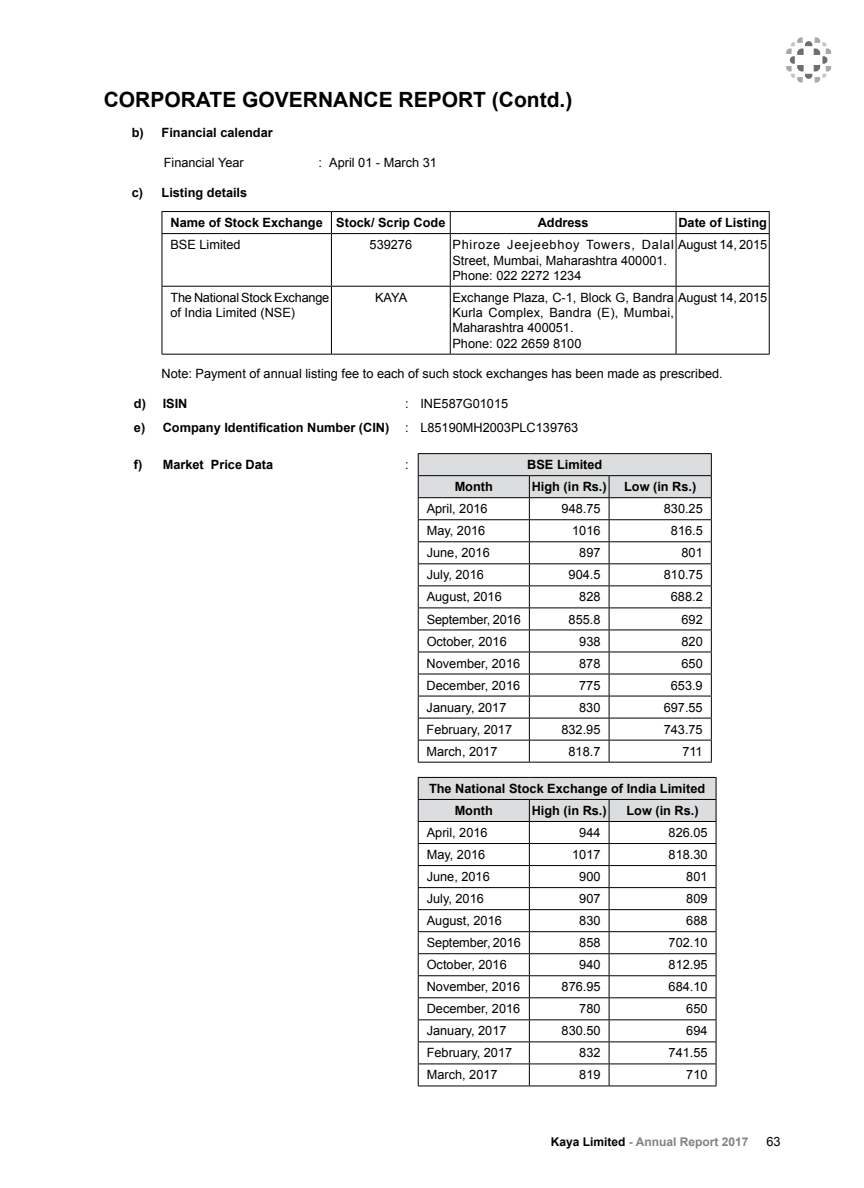
<style>
.page{position:relative;width:864px;height:1188px;background:#fff}
.page>*{position:absolute;margin:0;border:0;box-sizing:border-box;transform-origin:0 0}
.t1{font:700 21px "Arial";color:#000}
.t2{font:12.75px/15.3px "Arial";color:#000}
.t3{font:700 12.75px/22px "Arial";color:#000}
.t4{font:700 12px "Arial";color:#808285}
.s1{font-weight:700}
.s2{color:#000}
</style>
<div class="page">
<svg style="left:786px;top:37px;width:45px;height:46px"></svg>
<hr style="left:162px;top:211px;width:169px;height:1px;background:#000">
<svg style="left:162px;top:212px;width:1px;height:21px"></svg>
<hr style="left:331px;top:211px;width:119px;height:1px;background:#000">
<svg style="left:331px;top:212px;width:1px;height:21px"></svg>
<hr style="left:450px;top:211px;width:226px;height:1px;background:#000">
<svg style="left:450px;top:212px;width:1px;height:21px"></svg>
<hr style="left:676px;top:211px;width:94px;height:1px;background:#000">
<svg style="left:676px;top:212px;width:1px;height:21px"></svg>
<svg style="left:769px;top:212px;width:1px;height:21px"></svg>
<hr style="left:162px;top:233px;width:169px;height:1px;background:#000">
<hr style="left:162px;top:234px;width:1px;height:52px;background:#000">
<hr style="left:331px;top:233px;width:119px;height:1px;background:#000">
<hr style="left:331px;top:234px;width:1px;height:52px;background:#000">
<hr style="left:450px;top:233px;width:226px;height:1px;background:#000">
<hr style="left:450px;top:234px;width:1px;height:52px;background:#000">
<hr style="left:676px;top:233px;width:94px;height:1px;background:#000">
<hr style="left:676px;top:234px;width:1px;height:52px;background:#000">
<hr style="left:769px;top:234px;width:1px;height:52px;background:#000">
<hr style="left:162px;top:286px;width:169px;height:1px;background:#000">
<hr style="left:162px;top:287px;width:1px;height:67px;background:#000">
<hr style="left:331px;top:286px;width:119px;height:1px;background:#000">
<hr style="left:331px;top:287px;width:1px;height:67px;background:#000">
<hr style="left:450px;top:286px;width:226px;height:1px;background:#000">
<hr style="left:450px;top:287px;width:1px;height:67px;background:#000">
<hr style="left:676px;top:286px;width:94px;height:1px;background:#000">
<hr style="left:676px;top:287px;width:1px;height:67px;background:#000">
<hr style="left:769px;top:287px;width:1px;height:67px;background:#000">
<hr style="left:162px;top:354px;width:169px;height:1px;background:#000">
<hr style="left:331px;top:354px;width:119px;height:1px;background:#000">
<hr style="left:450px;top:354px;width:226px;height:1px;background:#000">
<hr style="left:676px;top:354px;width:94px;height:1px;background:#000">
<hr style="left:418px;top:453px;width:111px;height:1px;background:#000">
<hr style="left:529px;top:453px;width:80px;height:1px;background:#000">
<hr style="left:609px;top:453px;width:103px;height:1px;background:#000">
<hr style="left:418px;top:762px;width:111px;height:1px;background:#000">
<hr style="left:529px;top:762px;width:80px;height:1px;background:#000">
<hr style="left:609px;top:762px;width:103px;height:1px;background:#000">
<svg style="left:418px;top:454px;width:294px;height:308px"></svg>
<hr style="left:529px;top:1086px;width:80px;height:1px;background:#000">
<hr style="left:609px;top:1086px;width:107px;height:1px;background:#000">
<svg style="left:418px;top:777px;width:299px;height:309px"></svg>
<hr style="left:418px;top:1086px;width:111px;height:1px;background:#000">
<h1 class="t1" style="left:104px;top:85px;width:470px">CORPORATE GOVERNANCE REPORT (Contd.)</h1>
<p class="t3" style="left:132px;top:122px;width:143px">b) Financial calendar</p>
<p class="t2" style="left:164px;top:155px;width:82px">Financial Year</p>
<p class="t2" style="left:318px;top:155px;width:120px">: April 01 - March 31</p>
<p class="t3" style="left:132px;top:182px;width:117px">c) Listing details</p>
<p class="t3" style="left:171px;top:212px;width:276px">Name of Stock Exchange Stock/ Scrip Code</p>
<p class="t3" style="left:538px;top:212px;width:53px">Address</p>
<p class="t3" style="left:678px;top:212px;width:90px">Date of Listing</p>
<p class="t2" style="left:170px;top:237px;width:72px">BSE Limited</p>
<p class="t2" style="left:370px;top:237px;width:44px">539276</p>
<p class="t2" style="left:452px;top:237px;width:316px">Phiroze Jeejeebhoy Towers, Dalal August 14, 2015<br>Street, Mumbai, Maharashtra 400001.<br>Phone: 022 2272 1234</p>
<p class="t2" style="left:170px;top:290px;width:160px">The National Stock Exchange of India Limited (NSE)</p>
<p class="t2" style="left:375px;top:290px;width:34px">KAYA</p>
<p class="t2" style="left:452px;top:290px;width:316px">Exchange Plaza, C-1, Block G, Bandra August 14, 2015<br>Kurla Complex, Bandra (E), Mumbai,<br>Maharashtra 400051.<br>Phone: 022 2659 8100</p>
<p class="t2" style="left:162px;top:366px;width:563px">Note: Payment of annual listing fee to each of such stock exchanges has been made as prescribed.</p>
<p class="t3" style="left:134px;top:393px;width:55px">d) ISIN</p>
<p class="t2" style="left:134px;top:392px;width:446px;line-height:24.2px;text-indent:271px">: INE587G01015<br><span class="s1">e) Company Identification Number (CIN)</span> : L85190MH2003PLC139763</p>
<p class="t3" style="left:134px;top:454px;width:141px">f) Market Price Data</p>
<p class="t2" style="left:405px;top:457px;width:5px">:</p>
<p class="t3" style="left:527px;top:454px;width:77px">BSE Limited</p>
<p class="t3" style="left:455px;top:476px;width:40px">Month</p>
<p class="t3" style="left:532px;top:476px;width:77px">High (in Rs.)</p>
<p class="t3" style="left:624px;top:476px;width:74px">Low (in Rs.)</p>
<p class="t2" style="left:427px;top:501px;width:62px">April, 2016</p>
<p class="t2" style="left:562px;top:501px;width:40px">948.75</p>
<p class="t2" style="left:664px;top:501px;width:40px">830.25</p>
<p class="t2" style="left:427px;top:523px;width:60px">May, 2016</p>
<p class="t2" style="left:572px;top:523px;width:30px">1016</p>
<p class="t2" style="left:671px;top:523px;width:33px">816.5</p>
<p class="t2" style="left:427px;top:545px;width:65px">June, 2016</p>
<p class="t2" style="left:579px;top:545px;width:23px">897</p>
<p class="t2" style="left:682px;top:545px;width:23px">801</p>
<p class="t2" style="left:427px;top:567px;width:59px">July, 2016</p>
<p class="t2" style="left:569px;top:567px;width:33px">904.5</p>
<p class="t2" style="left:664px;top:567px;width:40px">810.75</p>
<p class="t2" style="left:427px;top:589px;width:77px">August, 2016</p>
<p class="t2" style="left:579px;top:589px;width:23px">828</p>
<p class="t2" style="left:671px;top:589px;width:33px">688.2</p>
<p class="t2" style="left:427px;top:612px;width:96px">September, 2016</p>
<p class="t2" style="left:569px;top:612px;width:33px">855.8</p>
<p class="t2" style="left:682px;top:612px;width:23px">692</p>
<p class="t2" style="left:427px;top:634px;width:82px">October, 2016</p>
<p class="t2" style="left:579px;top:634px;width:23px">938</p>
<p class="t2" style="left:682px;top:634px;width:23px">820</p>
<p class="t2" style="left:427px;top:656px;width:95px">November, 2016</p>
<p class="t2" style="left:579px;top:656px;width:23px">878</p>
<p class="t2" style="left:681px;top:656px;width:23px">650</p>
<p class="t2" style="left:427px;top:678px;width:95px">December, 2016</p>
<p class="t2" style="left:579px;top:678px;width:23px">775</p>
<p class="t2" style="left:671px;top:678px;width:33px">653.9</p>
<p class="t2" style="left:427px;top:700px;width:81px">January, 2017</p>
<p class="t2" style="left:579px;top:700px;width:23px">830</p>
<p class="t2" style="left:664px;top:700px;width:40px">697.55</p>
<p class="t2" style="left:427px;top:722px;width:87px">February, 2017</p>
<p class="t2" style="left:561px;top:722px;width:40px">832.95</p>
<p class="t2" style="left:664px;top:722px;width:40px">743.75</p>
<p class="t2" style="left:427px;top:744px;width:72px">March, 2017</p>
<p class="t2" style="left:569px;top:744px;width:33px">818.7</p>
<p class="t2" style="left:682px;top:744px;width:22px">711</p>
<p class="t3" style="left:455px;top:778px;width:252px;text-indent:-26px">The National Stock Exchange of India Limited<br>Month</p>
<p class="t3" style="left:532px;top:800px;width:77px">High (in Rs.)</p>
<p class="t3" style="left:626px;top:800px;width:74px">Low (in Rs.)</p>
<p class="t2" style="left:427px;top:825px;width:62px">April, 2016</p>
<p class="t2" style="left:579px;top:825px;width:23px">944</p>
<p class="t2" style="left:669px;top:825px;width:40px">826.05</p>
<p class="t2" style="left:427px;top:847px;width:60px">May, 2016</p>
<p class="t2" style="left:572px;top:847px;width:30px">1017</p>
<p class="t2" style="left:669px;top:847px;width:40px">818.30</p>
<p class="t2" style="left:427px;top:869px;width:65px">June, 2016</p>
<p class="t2" style="left:579px;top:869px;width:23px">900</p>
<p class="t2" style="left:686px;top:869px;width:23px">801</p>
<p class="t2" style="left:427px;top:891px;width:59px">July, 2016</p>
<p class="t2" style="left:579px;top:891px;width:23px">907</p>
<p class="t2" style="left:686px;top:891px;width:23px">809</p>
<p class="t2" style="left:427px;top:913px;width:77px">August, 2016</p>
<p class="t2" style="left:579px;top:913px;width:23px">830</p>
<p class="t2" style="left:686px;top:913px;width:23px">688</p>
<p class="t2" style="left:427px;top:935px;width:96px">September, 2016</p>
<p class="t2" style="left:579px;top:935px;width:23px">858</p>
<p class="t2" style="left:669px;top:935px;width:40px">702.10</p>
<p class="t2" style="left:427px;top:957px;width:82px">October, 2016</p>
<p class="t2" style="left:579px;top:957px;width:23px">940</p>
<p class="t2" style="left:669px;top:957px;width:40px">812.95</p>
<p class="t2" style="left:427px;top:979px;width:95px">November, 2016</p>
<p class="t2" style="left:562px;top:979px;width:40px">876.95</p>
<p class="t2" style="left:669px;top:979px;width:40px">684.10</p>
<p class="t2" style="left:427px;top:1001px;width:95px">December, 2016</p>
<p class="t2" style="left:579px;top:1001px;width:23px">780</p>
<p class="t2" style="left:686px;top:1001px;width:23px">650</p>
<p class="t2" style="left:427px;top:1023px;width:81px">January, 2017</p>
<p class="t2" style="left:562px;top:1023px;width:40px">830.50</p>
<p class="t2" style="left:686px;top:1023px;width:23px">694</p>
<p class="t2" style="left:427px;top:1045px;width:87px">February, 2017</p>
<p class="t2" style="left:579px;top:1045px;width:23px">832</p>
<p class="t2" style="left:669px;top:1045px;width:40px">741.55</p>
<p class="t2" style="left:427px;top:1068px;width:72px">March, 2017</p>
<p class="t2" style="left:579px;top:1068px;width:23px">819</p>
<p class="t2" style="left:686px;top:1068px;width:23px">710</p>
<p class="t4" style="left:551px;top:1134px;width:199px"><span class="s2">Kaya Limited</span> - Annual Report 2017</p>
<p class="t2" style="left:766px;top:1134px;width:16px">63</p>
</div>
